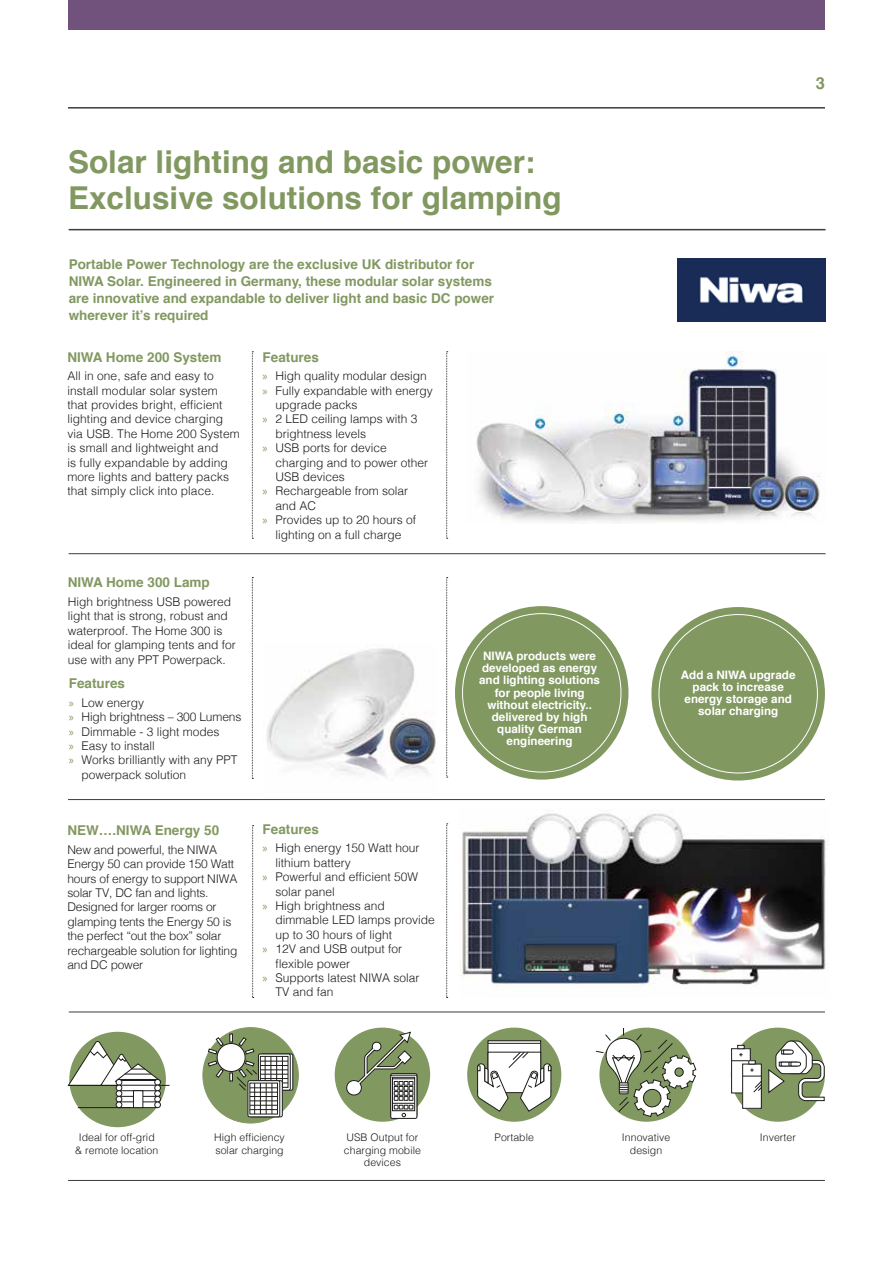
<style>
.page{position:relative;width:893px;height:1263px;background:#fff}
.page>*{position:absolute;margin:0;border:0;box-sizing:border-box;transform-origin:0 0}
.t1{font:700 31.5px/35.8px "Helvetica";color:#829861}
.t2{font:700 16.5px "Helvetica";color:#829861}
.t3{font:700 13.5px/17.2px "Helvetica";color:#829861}
.t4{font:300 12px/14.4px "Helvetica";color:#1d1d1b}
.t5{font:700 11.7px/12px "Helvetica";color:#fff;text-align:center}
.t6{font:300 10.5px/12.6px "Helvetica";letter-spacing:.005em;color:#1d1d1b;text-align:center}
.s1{font-family:"Myriad Pro";font-weight:400;color:#829861}
</style>
<div class="page">
<hr style="left:68px;top:107px;width:757px;height:2px;background:#3c3c3b">
<hr style="left:68px;top:1180px;width:757px;height:1px;background:#3c3c3b">
<hr style="left:69px;top:229px;width:757px;height:1px;background:#3c3c3b">
<hr style="left:69px;top:553px;width:757px;height:1px;background:#3c3c3b">
<hr style="left:68px;top:799px;width:757px;height:1px;background:#3c3c3b">
<hr style="left:69px;top:1011px;width:756px;height:1px;background:#3c3c3b">
<svg style="left:252px;top:351px;width:1px;height:188px"></svg>
<svg style="left:252px;top:577px;width:1px;height:202px"></svg>
<svg style="left:446px;top:577px;width:2px;height:201px"></svg>
<svg style="left:446px;top:823px;width:2px;height:175px"></svg>
<svg style="left:252px;top:825px;width:2px;height:173px"></svg>
<svg style="left:446px;top:351px;width:2px;height:188px"></svg>
<div style="left:651px;top:607px;width:174px;height:173px;background:#829861;border-radius:50%"></div>
<div style="left:455px;top:606px;width:173px;height:174px;background:#829861;border-radius:50%"></div>
<div style="left:68px;top:0;width:757px;height:30px;background:#70527c"></div>
<img style="left:476px;top:351px;width:345px;height:171px">
<img style="left:266px;top:648px;width:170px;height:129px">
<img style="left:459px;top:813px;width:367px;height:175px">
<div style="left:69px;top:1032px;width:97px;height:95px;background:#829861;border-radius:50%"></div>
<hr style="left:68px;top:1085px;width:102px;height:1px;background:#1d1d1b">
<svg style="left:68px;top:1041px;width:94px;height:67px"></svg>
<hr style="left:121px;top:1080px;width:34px;height:1px;background:#1d1d1b">
<hr style="left:78px;top:1107px;width:53px;height:1px;background:#1d1d1b">
<div style="left:203px;top:1027px;width:96px;height:96px;background:#829861;border:1px solid #829861;border-radius:50%"></div>
<div style="left:217px;top:1043px;width:28px;height:28px;background:#fff;border-radius:50%"></div>
<div style="left:217px;top:1043px;width:28px;height:29px;border:1px solid #1d1d1b;border-radius:50%"></div>
<svg style="left:230px;top:1034px;width:3px;height:8px"></svg>
<svg style="left:208px;top:1037px;width:16px;height:17px"></svg>
<svg style="left:208px;top:1060px;width:16px;height:18px"></svg>
<svg style="left:239px;top:1037px;width:15px;height:17px"></svg>
<div style="left:261px;top:1054px;width:32px;height:36px;background:#51514f;border-radius:2px"></div>
<div style="left:261px;top:1054px;width:32px;height:36px;border:1px solid #1d1d1b;border-radius:2px"></div>
<div style="left:258px;top:1054px;width:32px;height:36px;border:1px solid #1d1d1b;border-radius:2px"></div>
<svg style="left:262px;top:1058px;width:24px;height:2px"></svg>
<div style="left:260px;top:1056px;width:28px;height:31px;border:1px solid #1d1d1b"></div>
<hr style="left:265px;top:1056px;width:1px;height:31px;background:#1d1d1b">
<hr style="left:271px;top:1056px;width:1px;height:31px;background:#1d1d1b">
<hr style="left:276px;top:1056px;width:1px;height:31px;background:#1d1d1b">
<hr style="left:282px;top:1056px;width:1px;height:31px;background:#1d1d1b">
<div style="left:250px;top:1080px;width:32px;height:37px;border:1px solid #1d1d1b;border-radius:2px"></div>
<svg style="left:248px;top:1081px;width:32px;height:36px"></svg>
<div style="left:248px;top:1080px;width:32px;height:37px;border:1px solid #1d1d1b;border-radius:2px"></div>
<svg style="left:252px;top:1110px;width:24px;height:2px"></svg>
<hr style="left:254px;top:1083px;width:1px;height:31px;background:#1d1d1b">
<hr style="left:260px;top:1083px;width:1px;height:31px;background:#1d1d1b">
<hr style="left:266px;top:1083px;width:1px;height:31px;background:#1d1d1b">
<hr style="left:272px;top:1083px;width:1px;height:31px;background:#1d1d1b">
<svg style="left:230px;top:1060px;width:58px;height:50px"></svg>
<img style="left:678px;top:258px;width:148px;height:64px">
<div style="left:335px;top:1027px;width:95px;height:95px;background:#829861;border-radius:50%"></div>
<div style="left:391px;top:1073px;width:26px;height:44px;border:1px solid #1d1d1b;border-radius:2px"></div>
<div style="left:391px;top:1075px;width:26px;height:43px;border:1px solid #1d1d1b;border-radius:2px"></div>
<svg style="left:345px;top:1032px;width:70px;height:85px"></svg>
<div style="left:467px;top:1027px;width:94px;height:95px;background:#829861;border-radius:50%"></div>
<div style="left:488px;top:1041px;width:53px;height:40px;background:#fff"></div>
<div style="left:488px;top:1040px;width:53px;height:41px;border:1px solid #1d1d1b"></div>
<hr style="left:488px;top:1043px;width:53px;height:1px;background:#1d1d1b">
<svg style="left:477px;top:1051px;width:74px;height:61px"></svg>
<svg style="left:596px;top:1027px;width:100px;height:90px"></svg>
<div style="left:731px;top:1027px;width:94px;height:95px;background:#829861;border-radius:50%"></div>
<div style="left:731px;top:1048px;width:19px;height:45px;border:1px solid #1d1d1b"></div>
<div style="left:743px;top:1064px;width:18px;height:44px;background:#fff"></div>
<div style="left:742px;top:1064px;width:19px;height:44px;border:1px solid #1d1d1b"></div>
<svg style="left:732px;top:1045px;width:30px;height:48px"></svg>
<svg style="left:768px;top:1041px;width:57px;height:60px"></svg>
<h1 class="t1" style="left:68px;top:144px;width:495px">Solar lighting and basic power:<br>Exclusive solutions for glamping</h1>
<p class="t3" style="left:69px;top:255px;width:427px">Portable Power Technology are the exclusive UK distributor for NIWA Solar. Engineered in Germany, these modular solar systems are innovative and expandable to deliver light and basic DC power wherever it’s required</p>
<p class="t3" style="left:67px;top:348px;width:156px">NIWA Home 200 System</p>
<p class="t4" style="left:67px;top:368px;width:174px">All in one, safe and easy to install modular solar system that provides bright, efficient lighting and device charging via USB. The Home 200 System is small and lightweight and<br>is fully expandable by adding more lights and battery packs that simply click into place.</p>
<p class="t3" style="left:68px;top:574px;width:144px">NIWA Home 300 Lamp</p>
<p class="t4" style="left:68px;top:594px;width:170px">High brightness USB powered light that is strong, robust and waterproof. The Home 300 is ideal for glamping tents and for use with any PPT Powerpack.</p>
<p class="t3" style="left:69px;top:675px;width:58px">Features</p>
<p class="t4" style="left:69px;top:694px;width:77px"><span class="s1">»</span> Low energy</p>
<p class="t4" style="left:69px;top:709px;width:174px"><span class="s1">»</span> High brightness – 300 Lumens</p>
<p class="t4" style="left:69px;top:723px;width:152px"><span class="s1">»</span> Dimmable - 3 light modes</p>
<p class="t4" style="left:69px;top:738px;width:88px"><span class="s1">»</span> Easy to install</p>
<p class="t4" style="left:69px;top:752px;width:170px"><span class="s1">»</span> Works brilliantly with any PPT</p>
<p class="t4" style="left:82px;top:766px;width:106px">powerpack solution</p>
<p class="t3" style="left:67px;top:822px;width:153px">NEW….NIWA Energy 50</p>
<p class="t4" style="left:67px;top:841px;width:171px">New and powerful, the NIWA<br>Energy 50 can provide 150 Watt hours of energy to support NIWA solar TV, DC fan and lights.<br>Designed for larger rooms or glamping tents the Energy 50 is the perfect “out the box” solar rechargeable solution for lighting and DC power</p>
<p class="t3" style="left:263px;top:348px;width:58px">Features</p>
<p class="t4" style="left:263px;top:368px;width:166px"><span class="s1">»</span> High quality modular design</p>
<p class="t4" style="left:263px;top:382px;width:172px"><span class="s1">»</span> Fully expandable with energy</p>
<p class="t4" style="left:275px;top:397px;width:84px">upgrade packs</p>
<p class="t4" style="left:263px;top:411px;width:156px"><span class="s1">»</span> 2 LED ceiling lamps with 3</p>
<p class="t4" style="left:275px;top:425px;width:92px">brightness levels</p>
<p class="t4" style="left:263px;top:440px;width:126px"><span class="s1">»</span> USB ports for device</p>
<p class="t4" style="left:275px;top:454px;width:154px">charging and to power other</p>
<p class="t4" style="left:275px;top:469px;width:71px">USB devices</p>
<p class="t4" style="left:263px;top:483px;width:147px"><span class="s1">»</span> Rechargeable from solar</p>
<p class="t4" style="left:275px;top:497px;width:42px">and AC</p>
<p class="t4" style="left:263px;top:512px;width:155px"><span class="s1">»</span> Provides up to 20 hours of</p>
<p class="t4" style="left:275px;top:526px;width:128px">lighting on a full charge</p>
<p class="t3" style="left:263px;top:820px;width:58px">Features</p>
<p class="t4" style="left:263px;top:840px;width:158px"><span class="s1">»</span> High energy 150 Watt hour</p>
<p class="t4" style="left:275px;top:854px;width:77px">lithium battery</p>
<p class="t4" style="left:263px;top:869px;width:157px"><span class="s1">»</span> Powerful and efficient 50W</p>
<p class="t4" style="left:275px;top:883px;width:61px">solar panel</p>
<p class="t4" style="left:263px;top:897px;width:124px"><span class="s1">»</span> High brightness and</p>
<p class="t4" style="left:275px;top:912px;width:161px">dimmable LED lamps provide</p>
<p class="t4" style="left:275px;top:926px;width:118px">up to 30 hours of light</p>
<p class="t4" style="left:263px;top:941px;width:141px"><span class="s1">»</span> 12V and USB output for</p>
<p class="t4" style="left:275px;top:955px;width:76px">flexible power</p>
<p class="t4" style="left:263px;top:969px;width:158px"><span class="s1">»</span> Supports latest NIWA solar</p>
<p class="t4" style="left:275px;top:984px;width:60px">TV and fan</p>
<p class="t5" style="left:479px;top:650px;width:122px">NIWA products were developed as energy and lighting solutions for people living without electricity.. delivered by high quality German engineering</p>
<h2 class="t2" style="left:816px;top:70px;width:11px">3</h2>
<p class="t5" style="left:681px;top:669px;width:116px">Add a NIWA upgrade pack to increase energy storage and solar charging</p>
<p class="t6" style="left:75px;top:1130px;width:84px">Ideal for off-grid &amp; remote location</p>
<p class="t6" style="left:214px;top:1130px;width:72px;text-align:left">High efficiency solar charging</p>
<p class="t6" style="left:344px;top:1130px;width:79px">USB Output for charging mobile devices</p>
<p class="t6" style="left:495px;top:1130px;width:41px">Portable</p>
<p class="t6" style="left:622px;top:1130px;width:50px">Innovative design</p>
<p class="t6" style="left:760px;top:1130px;width:37px">Inverter</p>
</div>
